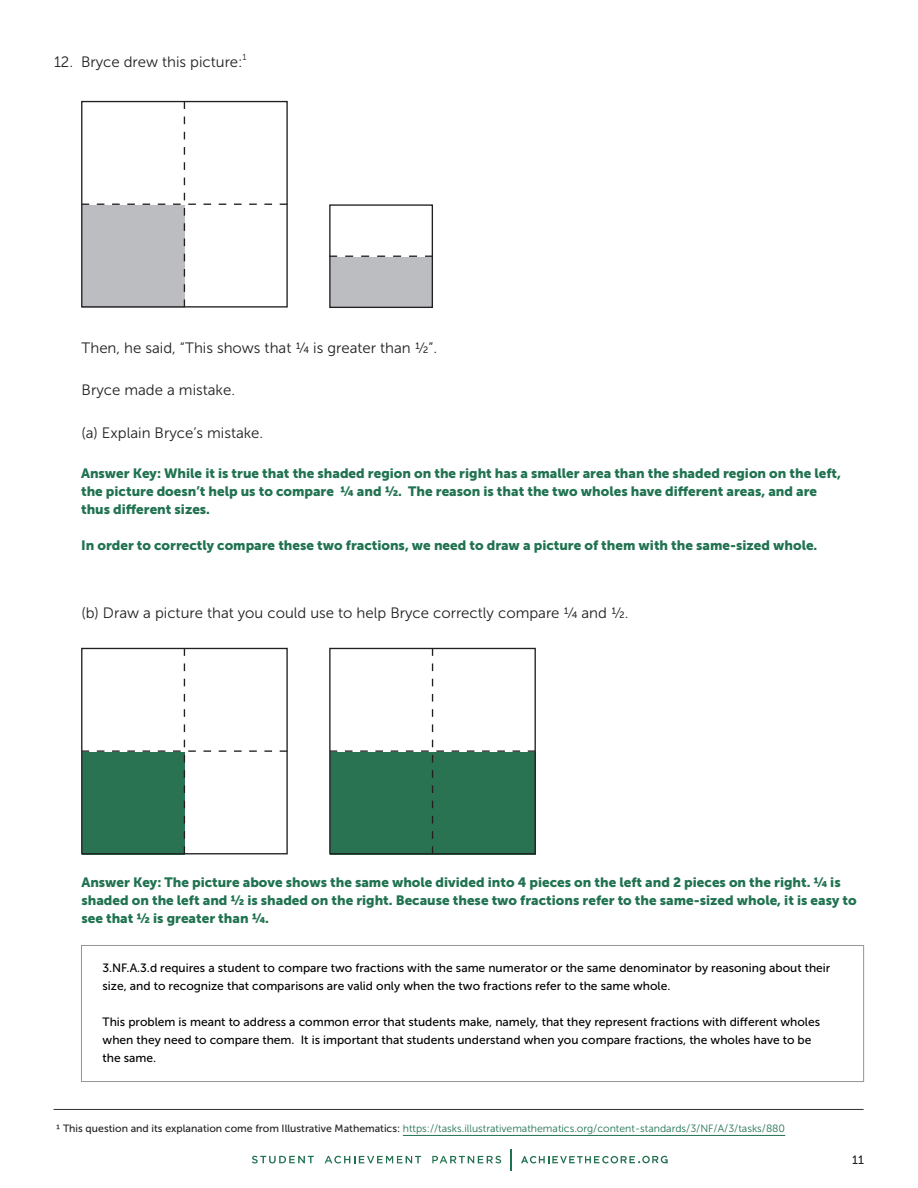
<style>
.page{position:relative;width:918px;height:1188px;background:#fff}
.page>*{position:absolute;margin:0;border:0;box-sizing:border-box;transform-origin:0 0}
.t1{font:15px "Museo Sans 300";color:#231f20}
.t2{font:13.5px/18px "Museo Sans 900";color:#207250}
.t3{font:12px/18px "Museo Sans 500";color:#000}
.t4{font:12px "Museo Sans 500";color:#231f20}
.t5{font:10.5px "Museo Sans 300";color:#207251}
.t6{font:8.7px "Museo Sans 300";color:#231f20}
.s1{font-family:"Museo Sans 500";color:#231f20}
</style>
<div class="page">
<svg style="left:82px;top:101px;width:205px;height:206px"></svg>
<svg style="left:82px;top:648px;width:205px;height:206px"></svg>
<svg style="left:330px;top:648px;width:205px;height:206px"></svg>
<svg style="left:329px;top:204px;width:104px;height:104px"></svg>
<div style="left:81px;top:945px;width:783px;height:137px;border:1px solid #939598"></div>
<svg style="left:511px;top:1149px;width:1px;height:21px"></svg>
<svg style="left:521px;top:1156px;width:147px;height:7px"></svg>
<svg style="left:252px;top:1156px;width:62px;height:7px"></svg>
<svg style="left:325px;top:1156px;width:96px;height:8px"></svg>
<svg style="left:432px;top:1156px;width:69px;height:7px"></svg>
<hr style="left:403px;top:1135px;width:382px;height:1px;background:#207251">
<hr style="left:54px;top:1109px;width:810px;height:1px;background:#342d2d">
<p class="t1" style="left:54px;top:54px;width:21px">12.</p>
<p class="t1" style="left:81px;top:54px;width:163px">Bryce drew this picture:</p>
<p class="t6" style="left:243px;top:52px;width:6px">1</p>
<p class="t1" style="left:82px;top:339px;width:357px">Then, he said “, This shows that 1/4 is greater than 1/2 .“</p>
<p class="t1" style="left:82px;top:382px;width:155px">Bryce made a mistake.</p>
<p class="t1" style="left:81px;top:424px;width:183px">a( ) Explain Bryce s’ mistake.</p>
<p class="t2" style="left:408px;top:465px;width:434px;text-indent:-327px">Answer Key: While it is true that the shaded region on the right has a smaller area than the shaded region on the left,<br>The reason is that the two wholes have different areas, and are</p>
<p class="t2" style="left:81px;top:483px;width:254px">the picture doesn t’ help us to compare thus different sizes.</p>
<p class="t2" style="left:81px;top:537px;width:738px">In order to correctly compare these two fractions, we need to draw a picture of them with the same-sized whole.</p>
<p class="t2" style="left:340px;top:483px;width:63px">1/4 and 1/2.</p>
<p class="t1" style="left:81px;top:605px;width:549px">b( ) Draw a picture that you could use to help Bryce correctly compare 1/4 and 1/2.</p>
<p class="t2" style="left:81px;top:873px;width:777px">Answer Key: The picture above shows the same whole divided into 4 pieces on the left and 2 pieces on the right. 1/4 is shaded on the left and 1/2 is shaded on the right. Because these two fractions refer to the same-sized whole it, is easy to see that 1/2 is greater than 1/4.</p>
<p class="t3" style="left:103px;top:959px;width:729px">3.NF A. .3.d requires a student to compare two fractions with the same numerator or the same denominator by reasoning about their size, and to recognize that comparisons are valid only when the two fractions refer to the same whole.</p>
<p class="t3" style="left:301px;top:1013px;width:521px;text-indent:-198px">This problem is meant to address a common error that students make, namely, that they represent fractions with different wholes<br>It is important that students understand when you compare fractions, the wholes have to be</p>
<p class="t3" style="left:103px;top:1031px;width:194px">when they need to compare them.</p>
<p class="t3" style="left:103px;top:1049px;width:55px">the same.</p>
<p class="t5" style="left:56px;top:1122px;width:730px"><span class="s1">1 This question and its explanation come from Illustrative Mathematics:</span> https://tasks.illustrativemathematics.org/content-standards/3/NF A/ /3/tasks/880</p>
<p class="t4" style="left:852px;top:1153px;width:13px">11</p>
</div>
